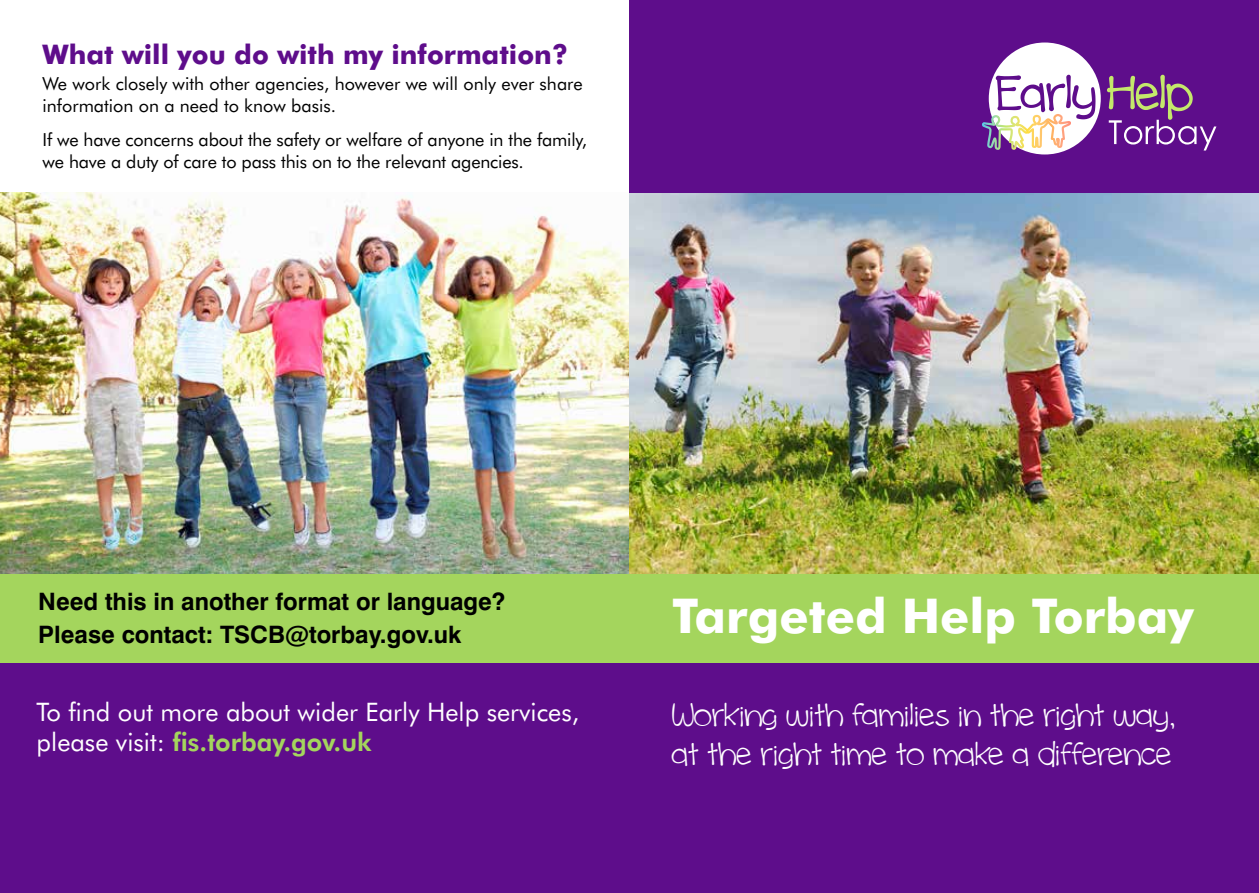
<style>
.page{position:relative;width:1259px;height:893px;background:#fff}
.page>*{position:absolute;margin:0;border:0;box-sizing:border-box;transform-origin:0 0}
.t1{font:700 48px "Futura BT";color:#fff}
.t2{font:33px/39.6px "cinnamoncake";color:#fff}
.t3{font:700 27px "Futura BT";color:#5e0d8b}
.t4{font:25.5px/30.6px "Futura BT";color:#fff}
.t5{font:700 24px/32.5px "Swiss 721 BT";color:#000}
.t6{font:18px/21.6px "Futura BT";letter-spacing:-.01em;color:#000}
.s1{font-weight:800;color:#a4d55d}
</style>
<div class="page">
<img style="left:0;top:192px;width:629px;height:382px">
<img style="left:629px;top:192px;width:630px;height:382px">
<div style="left:629px;top:0;width:630px;height:192px;background:#5e0d8b"></div>
<div style="left:988px;top:43px;width:112px;height:111px;background:#fff;border-radius:50%"></div>
<svg style="left:982px;top:75px;width:113px;height:75px"></svg>
<svg style="left:1106px;top:75px;width:110px;height:76px"></svg>
<div style="left:0;top:636px;width:1259px;height:257px;background:#5e0d8b"></div>
<div style="left:0;top:574px;width:1259px;height:88px;background:#a4d55d"></div>
<h3 class="t3" style="left:43px;top:38px;width:527px">What will you do with my information?</h3>
<p class="t6" style="left:43px;top:73px;width:542px">We work closely with other agencies, however we will only ever share information on a need to know basis.</p>
<p class="t6" style="left:43px;top:129px;width:546px">If we have concerns about the safety or welfare of anyone in the family, we have a duty of care to pass this on to the relevant agencies.</p>
<h3 class="t5" style="left:38px;top:585px;width:468px">Need this in another format or language?<br>Please contact: TSCB@torbay.gov.uk</h3>
<h3 class="t4" style="left:37px;top:696px;width:544px">To find out more about wider Early Help services, please visit: <span class="s1">fis.torbay.gov.uk</span></h3>
<h1 class="t1" style="left:672px;top:586px;width:523px">Targeted Help Torbay</h1>
<h2 class="t2" style="left:672px;top:694px;width:505px">Working with families in the right way, at the right time to make a difference</h2>
</div>
